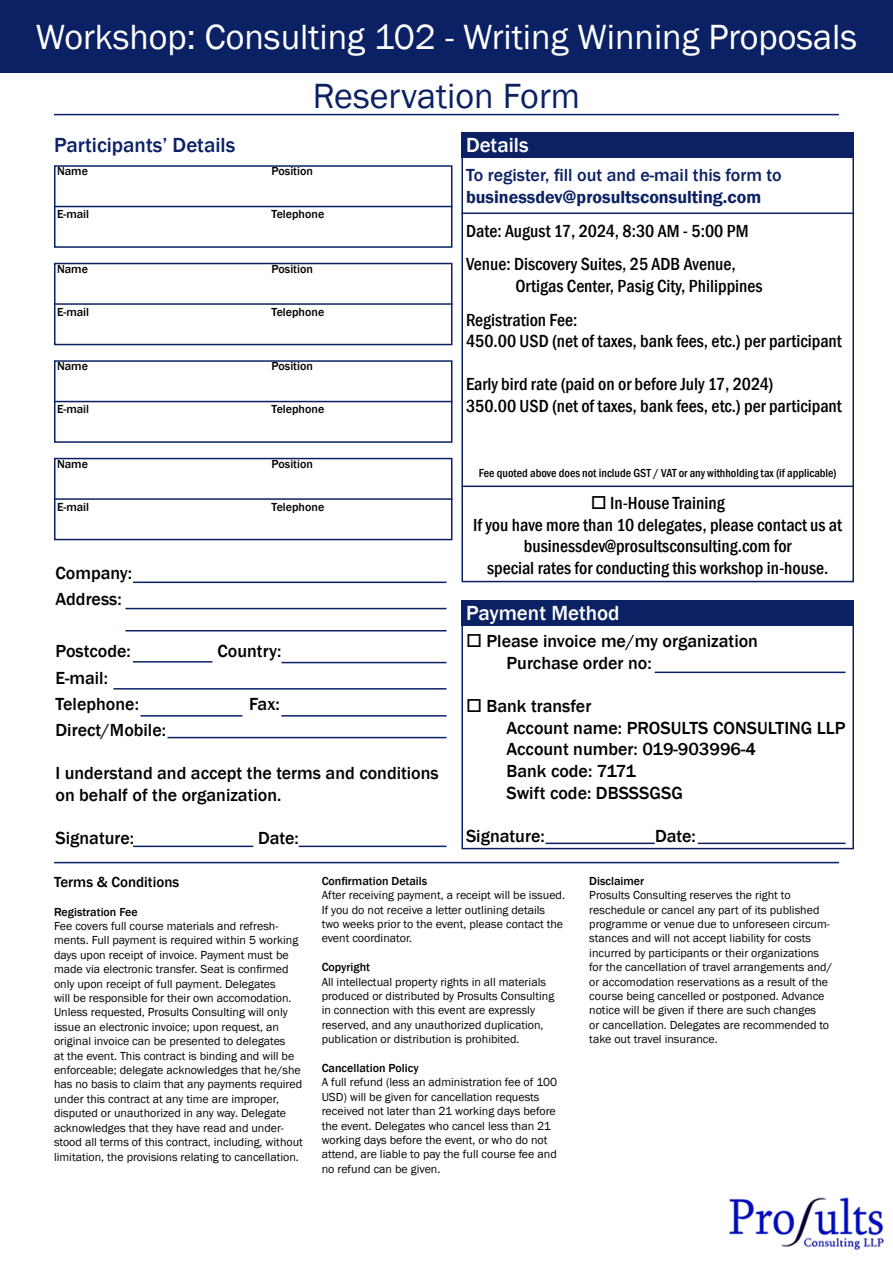
<style>
.page{position:relative;width:893px;height:1263px;background:#fff}
.page>*{position:absolute;margin:0;border:0;box-sizing:border-box;transform-origin:0 0}
.t1{font:36px "Franklin Gothic";color:#fff}
.t2{font:36px "Franklin Gothic";color:#0b2164}
.t3{font:500 21px "Franklin Gothic";color:#fff}
.t4{font:500 21px "Franklin Gothic";color:#0b2164}
.t5{font:500 condensed 18px/21.6px "Franklin Gothic";color:#000}
.t6{font:500 18px/21.6px "Franklin Gothic";color:#000}
.t7{font:500 18px "Franklin Gothic";color:#0b2164}
.t8{font:600 18px "Franklin Gothic";color:#0b2164}
.t9{font:500 15px "Franklin Gothic";color:#000}
.t10{font:12px/14.4px "Franklin Gothic";color:#000}
.t11{font:500 12px "Franklin Gothic";color:#000}
.t12{font:500 condensed 12px "Franklin Gothic";color:#000}
</style>
<div class="page">
<img style="left:729px;top:1197px;width:155px;height:53px">
<div style="left:0;top:0;width:893px;height:73px;background:#0b2164"></div>
<hr style="left:54px;top:114px;width:785px;height:1px;background:#0b2164">
<div style="left:461px;top:132px;width:393px;height:450px;background:#fff;border:2px solid #0b2164"></div>
<div style="left:461px;top:132px;width:393px;height:26px;background:#0b2164"></div>
<div style="left:461px;top:600px;width:393px;height:249px;background:#fff;border:2px solid #0b2164"></div>
<div style="left:461px;top:600px;width:393px;height:26px;background:#0b2164"></div>
<hr style="left:655px;top:671px;width:190px;height:2px;background:#0b2164">
<hr style="left:545px;top:842px;width:110px;height:2px;background:#0b2164">
<div style="left:54px;top:165px;width:398px;height:83px;border:2px solid #0b2164"></div>
<hr style="left:54px;top:206px;width:398px;height:1px;background:#0b2164">
<div style="left:54px;top:263px;width:398px;height:82px;border:2px solid #0b2164"></div>
<hr style="left:54px;top:303px;width:398px;height:2px;background:#0b2164">
<div style="left:54px;top:360px;width:398px;height:83px;border:2px solid #0b2164"></div>
<hr style="left:54px;top:401px;width:398px;height:1px;background:#0b2164">
<div style="left:54px;top:458px;width:398px;height:82px;border:2px solid #0b2164"></div>
<hr style="left:54px;top:498px;width:398px;height:2px;background:#0b2164">
<hr style="left:133px;top:581px;width:313px;height:2px;background:#0b2164">
<hr style="left:125px;top:608px;width:321px;height:1px;background:#0b2164">
<hr style="left:125px;top:630px;width:321px;height:1px;background:#0b2164">
<hr style="left:133px;top:661px;width:79px;height:1px;background:#0b2164">
<hr style="left:281px;top:662px;width:165px;height:1px;background:#0b2164">
<hr style="left:113px;top:688px;width:333px;height:1px;background:#0b2164">
<hr style="left:140px;top:715px;width:102px;height:1px;background:#0b2164">
<hr style="left:281px;top:715px;width:165px;height:1px;background:#0b2164">
<hr style="left:167px;top:737px;width:279px;height:1px;background:#0b2164">
<hr style="left:133px;top:845px;width:120px;height:2px;background:#0b2164">
<hr style="left:54px;top:862px;width:785px;height:1px;background:#0b2164">
<hr style="left:461px;top:212px;width:393px;height:2px;background:#0b2164">
<hr style="left:461px;top:485px;width:393px;height:2px;background:#0b2164">
<hr style="left:299px;top:845px;width:147px;height:2px;background:#0b2164">
<hr style="left:698px;top:842px;width:147px;height:2px;background:#0b2164">
<h1 class="t1" style="left:36px;top:15px;width:823px">Workshop: Consulting 102 - Writing Winning Proposals</h1>
<h1 class="t2" style="left:313px;top:74px;width:269px">Reservation Form</h1>
<h2 class="t3" style="left:466px;top:132px;width:64px">Details</h2>
<h3 class="t7" style="left:466px;top:164px;width:317px">To register, fill out and e-mail this form to</h3>
<h3 class="t8" style="left:466px;top:186px;width:297px">businessdev@prosultsconsulting.com</h3>
<h3 class="t5" style="left:466px;top:214px;width:284px;line-height:33.6px">Date: August 17, 2024, 8:30 AM - 5:00 PM<br>Venue: Discovery Suites, 25 ADB Avenue,</h3>
<h3 class="t5" style="left:466px;top:269px;width:298px;line-height:33.6px;text-indent:50px">Ortigas Center, Pasig City, Philippines<br>Registration Fee:</h3>
<h3 class="t5" style="left:466px;top:330px;width:377px">450.00 USD (net of taxes, bank fees, etc.) per participant</h3>
<h3 class="t5" style="left:466px;top:373px;width:377px">Early bird rate (paid on or before July 17, 2024)<br>350.00 USD (net of taxes, bank fees, etc.) per participant</h3>
<h2 class="t4" style="left:54px;top:132px;width:183px">Participants’ Details</h2>
<p class="t11" style="left:57px;top:164px;width:33px">Name</p>
<p class="t11" style="left:272px;top:164px;width:43px">Position</p>
<p class="t11" style="left:57px;top:207px;width:34px">E-mail</p>
<p class="t11" style="left:272px;top:207px;width:54px">Telephone</p>
<p class="t11" style="left:57px;top:261px;width:33px">Name</p>
<p class="t11" style="left:272px;top:261px;width:43px">Position</p>
<p class="t11" style="left:57px;top:304px;width:34px">E-mail</p>
<p class="t11" style="left:272px;top:304px;width:54px">Telephone</p>
<p class="t11" style="left:57px;top:359px;width:33px">Name</p>
<p class="t11" style="left:272px;top:359px;width:43px">Position</p>
<p class="t11" style="left:57px;top:402px;width:34px">E-mail</p>
<p class="t11" style="left:272px;top:402px;width:54px">Telephone</p>
<p class="t11" style="left:57px;top:456px;width:33px">Name</p>
<p class="t11" style="left:272px;top:456px;width:43px">Position</p>
<p class="t11" style="left:57px;top:499px;width:34px">E-mail</p>
<p class="t11" style="left:272px;top:499px;width:54px">Telephone</p>
<p class="t12" style="left:479px;top:465px;width:359px">Fee quoted above does not include GST / VAT or any withholding tax (if applicable)</p>
<h3 class="t5" style="left:473px;top:492px;width:370px;text-align:center">□ In-House Training<br>If you have more than 10 delegates, please contact us at businessdev@prosultsconsulting.com for<br>special rates for conducting this workshop in-house.</h3>
<h2 class="t3" style="left:466px;top:600px;width:155px">Payment Method</h2>
<h3 class="t6" style="left:506px;top:631px;width:253px;text-indent:-40px">□ Please invoice me/my organization<br>Purchase order no:</h3>
<h3 class="t6" style="left:506px;top:695px;width:341px;text-indent:-40px">□ Bank transfer<br>Account name: PROSULTS CONSULTING LLP<br>Account number: 019-903996-4<br>Bank code: 7171<br>Swift code: DBSSSGSG</h3>
<h3 class="t6" style="left:466px;top:825px;width:80px">Signature:</h3>
<h3 class="t6" style="left:655px;top:825px;width:42px">Date:</h3>
<h3 class="t6" style="left:56px;top:560px;width:78px;line-height:26.1px">Company:<br>Address:</h3>
<h3 class="t6" style="left:56px;top:641px;width:77px">Postcode:</h3>
<h3 class="t6" style="left:218px;top:641px;width:65px">Country:</h3>
<h3 class="t6" style="left:56px;top:665px;width:85px;line-height:26.1px">E-mail:<br>Telephone:</h3>
<h3 class="t6" style="left:249px;top:693px;width:32px">Fax:</h3>
<h3 class="t6" style="left:56px;top:719px;width:112px">Direct/Mobile:</h3>
<h3 class="t6" style="left:56px;top:762px;width:385px">I understand and accept the terms and conditions on behalf of the organization.</h3>
<h3 class="t6" style="left:56px;top:827px;width:80px">Signature:</h3>
<h3 class="t6" style="left:258px;top:827px;width:42px">Date:</h3>
<p class="t9" style="left:54px;top:872px;width:127px">Terms &amp; Conditions</p>
<p class="t11" style="left:54px;top:904px;width:85px">Registration Fee</p>
<p class="t10" style="left:54px;top:919px;width:250px">Fee covers full course materials and refresh&shy;ments. Full payment is required within 5 working days upon receipt of invoice. Payment must be made via electronic transfer. Seat is confirmed only upon receipt of full payment. Delegates<br>will be responsible for their own accomodation.<br>Unless requested, Prosults Consulting will only issue an electronic invoice; upon request, an original invoice can be presented to delegates<br>at the event. This contract is binding and will be enforceable; delegate acknowledges that he/she has no basis to claim that any payments required under this contract at any time are improper, disputed or unauthorized in any way. Delegate acknowledges that they have read and under&shy;stood all terms of this contract, including, without limitation, the provisions relating to cancellation.</p>
<p class="t11" style="left:322px;top:873px;width:107px">Confirmation Details</p>
<p class="t10" style="left:322px;top:888px;width:245px">After receiving payment, a receipt will be issued.<br>If you do not receive a letter outlining details two weeks prior to the event, please contact the event coordinator.</p>
<p class="t11" style="left:322px;top:960px;width:50px">Copyright</p>
<p class="t10" style="left:322px;top:975px;width:234px">All intellectual property rights in all materials produced or distributed by Prosults Consulting in connection with this event are expressly reserved, and any unauthorized duplication, publication or distribution is prohibited.</p>
<p class="t11" style="left:322px;top:1060px;width:98px">Cancellation Policy</p>
<p class="t10" style="left:322px;top:1075px;width:237px">A full refund (less an administration fee of 100<br>USD) will be given for cancellation requests received not later than 21 working days before the event. Delegates who cancel less than 21 working days before the event, or who do not attend, are liable to pay the full course fee and no refund can be given.</p>
<p class="t11" style="left:589px;top:873px;width:56px">Disclaimer</p>
<p class="t10" style="left:589px;top:888px;width:244px">Prosults Consulting reserves the right to reschedule or cancel any part of its published programme or venue due to unforeseen circum&shy;stances and will not accept liability for costs incurred by participants or their organizations for the cancellation of travel arrangements and/ or accomodation reservations as a result of the course being cancelled or postponed. Advance notice will be given if there are such changes<br>or cancellation. Delegates are recommended to take out travel insurance.</p>
</div>
